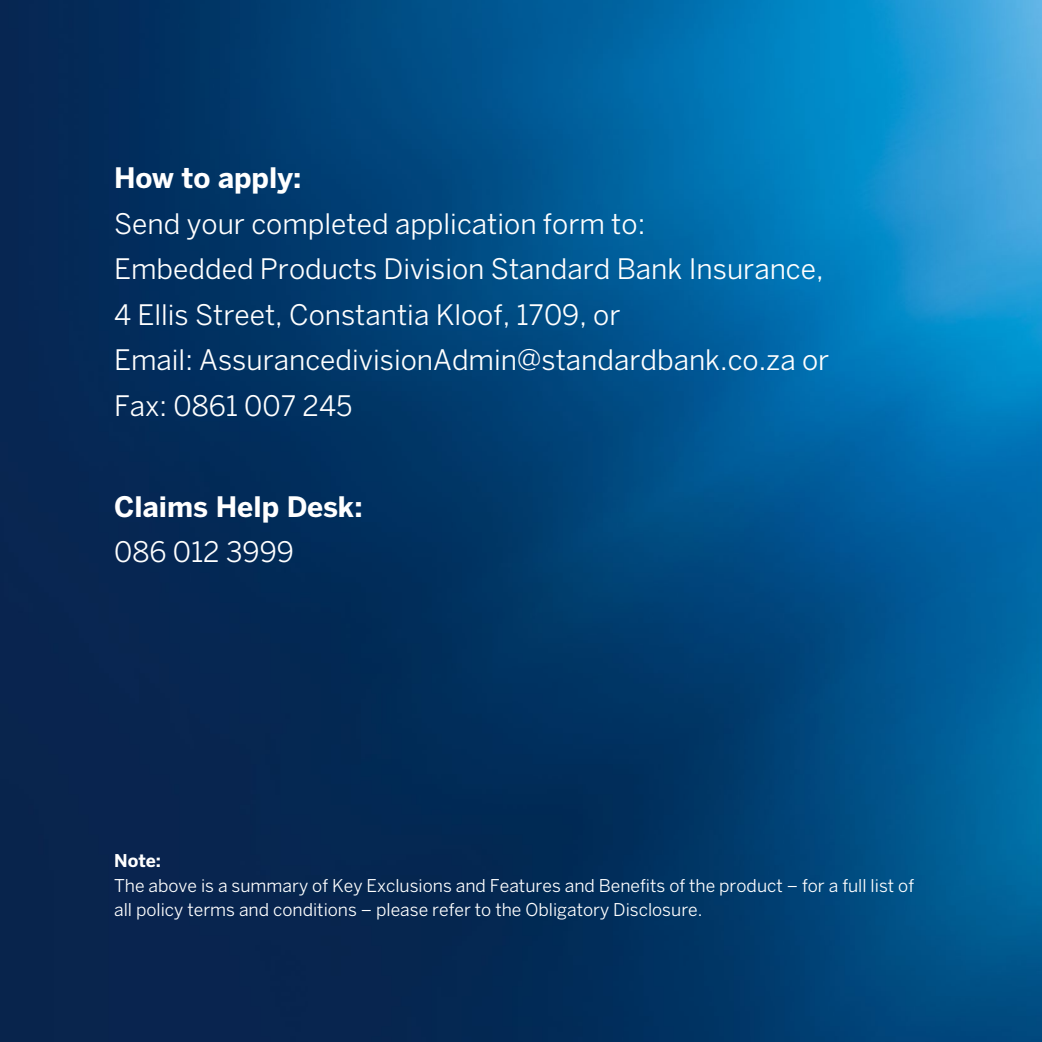
<style>
.page{position:relative;width:1042px;height:1042px;background:#fff}
.page>*{position:absolute;margin:0;border:0;box-sizing:border-box;transform-origin:0 0}
.t1{font:28px/45.5px "Benton Sans";color:#fff}
.t2{font:700 28px "Benton Sans";color:#fff}
.t3{font:17.5px/24.5px "Benton Sans";color:#fff}
.t4{font:700 17.5px "Benton Sans";color:#fff}
</style>
<div class="page">
<img style="left:0;top:0;width:1042px;height:1042px">
<p class="t2" style="left:114px;top:160px;width:189px">How to apply:</p>
<p class="t1" style="left:114px;top:200px;width:716px">Send your completed application form to:<br>Embedded Products Division Standard Bank Insurance, 4 Ellis Street, Constantia Kloof, 1709, or<br>Email: AssurancedivisionAdmin@standardbank.co.za or Fax: 0861 007 245</p>
<p class="t2" style="left:114px;top:489px;width:250px">Claims Help Desk:</p>
<p class="t1" style="left:114px;top:529px;width:181px">086 012 3999</p>
<p class="t4" style="left:114px;top:850px;width:48px">Note:</p>
<p class="t3" style="left:114px;top:873px;width:801px">The above is a summary of Key Exclusions and Features and Benefits of the product – for a full list of all policy terms and conditions – please refer to the Obligatory Disclosure.</p>
</div>
